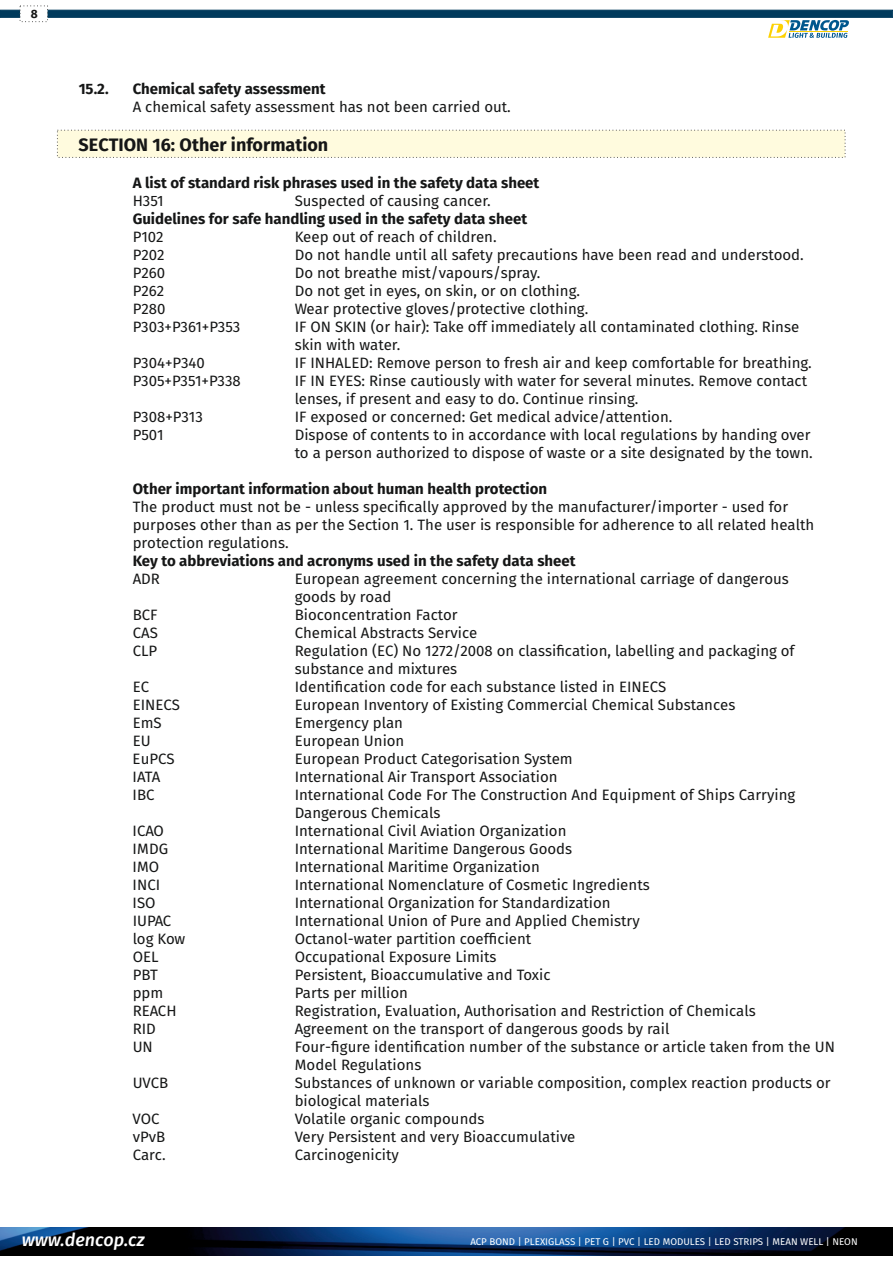
<style>
.page{position:relative;width:893px;height:1263px;background:#fff}
.page>*{position:absolute;margin:0;border:0;box-sizing:border-box;transform-origin:0 0}
.t1{font:700 18px "Fira Sans";color:#151616}
.t2{font:italic 500 18px "Fira Sans";color:#fff}
.t3{font:15px "Fira Sans";color:#151616}
.t4{font:700 15px "Fira Sans";color:#151616}
.t5{font:700 12px "Fira Sans";color:#151616}
.t6{font:9.75px "Fira Sans";color:#fff}
</style>
<div class="page">
<svg style="left:57px;top:129px;width:789px;height:29px;background:#fbf8dd"></svg>
<img style="left:0;top:1228px;width:893px;height:27px">
<svg style="left:0;top:5px;width:893px;height:33px"></svg>
<p class="t5" style="left:31px;top:7px;width:8px">8</p>
<p class="t4" style="left:79px;top:80px;width:31px">15.2.</p>
<p class="t4" style="left:133px;top:80px;width:194px">Chemical safety assessment</p>
<p class="t3" style="left:133px;top:98px;width:380px">A chemical safety assessment has not been carried out.</p>
<p class="t1" style="left:79px;top:134px;width:251px">SECTION 16: Other information</p>
<p class="t4" style="left:133px;top:174px;width:408px">A list of standard risk phrases used in the safety data sheet</p>
<p class="t3" style="left:133px;top:192px;width:33px">H351</p>
<p class="t3" style="left:295px;top:192px;width:198px">Suspected of causing cancer.</p>
<p class="t3" style="left:133px;top:228px;width:33px">P102</p>
<p class="t3" style="left:295px;top:228px;width:203px">Keep out of reach of children.</p>
<p class="t3" style="left:133px;top:246px;width:33px">P202</p>
<p class="t3" style="left:295px;top:246px;width:511px">Do not handle until all safety precautions have been read and understood.</p>
<p class="t4" style="left:133px;top:210px;width:396px">Guidelines for safe handling used in the safety data sheet</p>
<p class="t3" style="left:133px;top:264px;width:34px">P260</p>
<p class="t3" style="left:295px;top:264px;width:247px">Do not breathe mist/vapours/spray.</p>
<p class="t3" style="left:133px;top:282px;width:33px">P262</p>
<p class="t3" style="left:295px;top:282px;width:287px">Do not get in eyes, on skin, or on clothing.</p>
<p class="t3" style="left:133px;top:300px;width:34px">P280</p>
<p class="t3" style="left:295px;top:300px;width:295px">Wear protective gloves/protective clothing.</p>
<p class="t3" style="left:133px;top:318px;width:109px">P303+P361+P353</p>
<p class="t3" style="left:295px;top:318px;width:506px">IF ON SKIN (or hair): Take off immediately all contaminated clothing. Rinse</p>
<p class="t3" style="left:295px;top:336px;width:107px">skin with water.</p>
<p class="t3" style="left:133px;top:354px;width:74px">P304+P340</p>
<p class="t3" style="left:295px;top:354px;width:519px">IF INHALED: Remove person to fresh air and keep comfortable for breathing.</p>
<p class="t3" style="left:295px;top:390px;width:345px">lenses, if present and easy to do. Continue rinsing.</p>
<p class="t3" style="left:133px;top:372px;width:110px">P305+P351+P338</p>
<p class="t3" style="left:295px;top:372px;width:514px">IF IN EYES: Rinse cautiously with water for several minutes. Remove contact</p>
<p class="t3" style="left:133px;top:408px;width:72px">P308+P313</p>
<p class="t3" style="left:295px;top:408px;width:379px">IF exposed or concerned: Get medical advice/attention.</p>
<p class="t3" style="left:133px;top:426px;width:32px">P501</p>
<p class="t3" style="left:295px;top:426px;width:517px">Dispose of contents to in accordance with local regulations by handing over</p>
<p class="t3" style="left:295px;top:444px;width:519px">to a person authorized to dispose of waste or a site designated by the town.</p>
<p class="t4" style="left:133px;top:480px;width:416px">Other important information about human health protection</p>
<p class="t3" style="left:133px;top:498px;width:657px">The product must not be - unless specifically approved by the manufacturer/importer - used for</p>
<p class="t4" style="left:133px;top:552px;width:444px">Key to abbreviations and acronyms used in the safety data sheet</p>
<p class="t3" style="left:133px;top:570px;width:29px">ADR</p>
<p class="t3" style="left:295px;top:570px;width:496px">European agreement concerning the international carriage of dangerous</p>
<p class="t3" style="left:133px;top:516px;width:683px">purposes other than as per the Section 1. The user is responsible for adherence to all related health</p>
<p class="t3" style="left:133px;top:534px;width:157px">protection regulations.</p>
<p class="t3" style="left:295px;top:588px;width:98px">goods by road</p>
<p class="t3" style="left:133px;top:606px;width:26px">BCF</p>
<p class="t3" style="left:295px;top:606px;width:164px">Bioconcentration Factor</p>
<p class="t3" style="left:133px;top:642px;width:26px">CLP</p>
<p class="t3" style="left:295px;top:642px;width:501px">Regulation (EC) No 1272/2008 on classification, labelling and packaging of</p>
<p class="t3" style="left:133px;top:624px;width:27px">CAS</p>
<p class="t3" style="left:295px;top:624px;width:184px">Chemical Abstracts Service</p>
<p class="t3" style="left:295px;top:660px;width:164px">substance and mixtures</p>
<p class="t3" style="left:133px;top:678px;width:18px">EC</p>
<p class="t3" style="left:295px;top:678px;width:373px">Identification code for each substance listed in EINECS</p>
<p class="t3" style="left:133px;top:696px;width:49px">EINECS</p>
<p class="t3" style="left:295px;top:696px;width:442px">European Inventory of Existing Commercial Chemical Substances</p>
<p class="t3" style="left:133px;top:714px;width:31px">EmS</p>
<p class="t3" style="left:295px;top:714px;width:110px">Emergency plan</p>
<p class="t3" style="left:133px;top:732px;width:19px">EU</p>
<p class="t3" style="left:295px;top:732px;width:111px">European Union</p>
<p class="t3" style="left:133px;top:750px;width:44px">EuPCS</p>
<p class="t3" style="left:295px;top:750px;width:280px">European Product Categorisation System</p>
<p class="t3" style="left:295px;top:804px;width:147px">Dangerous Chemicals</p>
<p class="t3" style="left:133px;top:840px;width:37px">IMDG</p>
<p class="t3" style="left:295px;top:840px;width:279px">International Maritime Dangerous Goods</p>
<p class="t3" style="left:133px;top:876px;width:29px">INCI</p>
<p class="t3" style="left:295px;top:876px;width:357px">International Nomenclature of Cosmetic Ingredients</p>
<p class="t3" style="left:133px;top:768px;width:29px">IATA</p>
<p class="t3" style="left:295px;top:768px;width:264px">International Air Transport Association</p>
<p class="t3" style="left:133px;top:786px;width:23px">IBC</p>
<p class="t3" style="left:295px;top:786px;width:502px">International Code For The Construction And Equipment of Ships Carrying</p>
<p class="t3" style="left:133px;top:822px;width:33px">ICAO</p>
<p class="t3" style="left:295px;top:822px;width:273px">International Civil Aviation Organization</p>
<p class="t3" style="left:133px;top:858px;width:28px">IMO</p>
<p class="t3" style="left:295px;top:858px;width:247px">International Maritime Organization</p>
<p class="t3" style="left:133px;top:894px;width:24px">ISO</p>
<p class="t3" style="left:295px;top:894px;width:318px">International Organization for Standardization</p>
<p class="t3" style="left:133px;top:912px;width:40px">IUPAC</p>
<p class="t3" style="left:295px;top:912px;width:347px">International Union of Pure and Applied Chemistry</p>
<p class="t3" style="left:133px;top:930px;width:54px">log Kow</p>
<p class="t3" style="left:295px;top:930px;width:238px">Octanol-water partition coefficient</p>
<p class="t3" style="left:133px;top:966px;width:27px">PBT</p>
<p class="t3" style="left:295px;top:966px;width:257px">Persistent, Bioaccumulative and Toxic</p>
<p class="t3" style="left:133px;top:948px;width:27px">OEL</p>
<p class="t3" style="left:295px;top:948px;width:203px">Occupational Exposure Limits</p>
<p class="t3" style="left:133px;top:984px;width:32px">ppm</p>
<p class="t3" style="left:295px;top:984px;width:115px">Parts per million</p>
<p class="t3" style="left:133px;top:1002px;width:45px">REACH</p>
<p class="t3" style="left:295px;top:1002px;width:463px">Registration, Evaluation, Authorisation and Restriction of Chemicals</p>
<p class="t3" style="left:295px;top:1056px;width:128px">Model Regulations</p>
<p class="t3" style="left:133px;top:1020px;width:25px">RID</p>
<p class="t3" style="left:295px;top:1020px;width:376px">Agreement on the transport of dangerous goods by rail</p>
<p class="t3" style="left:133px;top:1038px;width:22px">UN</p>
<p class="t3" style="left:295px;top:1038px;width:542px">Four-figure identification number of the substance or article taken from the UN</p>
<p class="t3" style="left:133px;top:1074px;width:37px">UVCB</p>
<p class="t3" style="left:295px;top:1074px;width:537px">Substances of unknown or variable composition, complex reaction products or</p>
<p class="t3" style="left:133px;top:1110px;width:28px">VOC</p>
<p class="t3" style="left:295px;top:1110px;width:191px">Volatile organic compounds</p>
<p class="t3" style="left:295px;top:1092px;width:136px">biological materials</p>
<p class="t3" style="left:133px;top:1128px;width:34px">vPvB</p>
<p class="t3" style="left:295px;top:1128px;width:282px">Very Persistent and very Bioaccumulative</p>
<p class="t3" style="left:133px;top:1146px;width:34px">Carc.</p>
<p class="t3" style="left:295px;top:1146px;width:106px">Carcinogenicity</p>
<p class="t2" style="left:22px;top:1229px;width:124px">www.dencop.cz</p>
<p class="t6" style="left:470px;top:1236px;width:389px">ACP BOND | PLEXIGLASS | PET G | PVC | LED MODULES | LED STRIPS | MEAN WELL | NEON</p>
</div>
